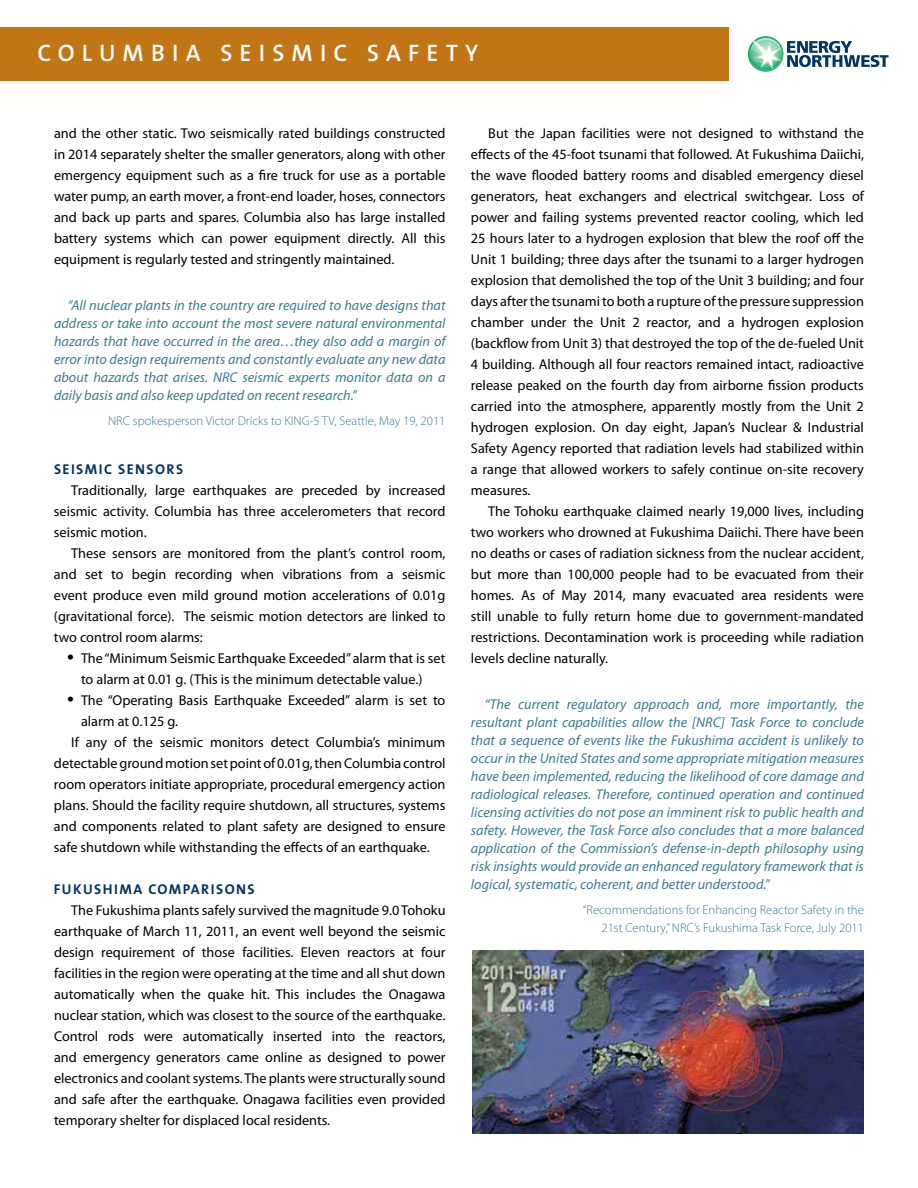
<style>
.page{position:relative;width:918px;height:1188px;background:#fff}
.page>*{position:absolute;margin:0;border:0;box-sizing:border-box;transform-origin:0 0}
.t1{font:600 24px "The Mix";letter-spacing:.3em;color:#fff}
.t2{font:14.25px/21px "Myriad Pro";color:#000;text-align:justify}
.t3{font:italic 14.25px/18px "Myriad Pro";color:#3b7c92;text-align:justify}
.t4{font:700 14.25px "The Mix";letter-spacing:.1em;color:#003568}
.t5{font:300 12.75px/18px "Myriad Pro";color:#3b7c92;text-align:right}
.s1{font-family:"Times";font-size:18px}
</style>
<div class="page">
<div style="left:0;top:27px;width:729px;height:54px;background:#c27514"></div>
<svg style="left:748px;top:36px;width:35px;height:36px"></svg>
<svg style="left:750px;top:38px;width:139px;height:32px"></svg>
<img style="left:472px;top:951px;width:392px;height:183px">
<h1 class="t1" style="left:38px;top:33px;width:442px">COLUMBIA SEISMIC SAFETY</h1>
<p class="t2" style="left:54px;top:122px;width:393px">and the other static. Two seismically rated buildings constructed in 2014 separately shelter the smaller generators, along with other emergency equipment such as a fire truck for use as a portable water pump, an earth mover, a front-end loader, hoses, connectors and back up parts and spares. Columbia also has large installed battery systems which can power equipment directly. All this equipment is regularly tested and stringently maintained.</p>
<p class="t3" style="left:54px;top:296px;width:393px;text-indent:13px">“All nuclear plants in the country are required to have designs that address or take into account the most severe natural environmental hazards that have occurred in the area…they also add a margin of error into design requirements and constantly evaluate any new data about hazards that arises. NRC seismic experts monitor data on a daily basis and also keep updated on recent research.”</p>
<p class="t5" style="left:108px;top:411px;width:339px">NRC spokesperson Victor Dricks to KING-5 TV, Seattle, May 19, 2011</p>
<p class="t4" style="left:54px;top:457px;width:41px">SEISMIC</p>
<p class="t4" style="left:118px;top:457px;width:67px">SENSORS</p>
<p class="t2" style="left:54px;top:480px;width:393px;text-indent:17px">Traditionally, large earthquakes are preceded by increased seismic activity. Columbia has three accelerometers that record seismic motion.</p>
<p class="t2" style="left:54px;top:543px;width:393px;text-indent:17px">These sensors are monitored from the plant’s control room, and set to begin recording when vibrations from a seismic event produce even mild ground motion accelerations of 0.01g (gravitational force). The seismic motion detectors are linked to two control room alarms:</p>
<p class="t2" style="left:81px;top:647px;width:366px;text-indent:-14px"><span class="s1">•</span> The “Minimum Seismic Earthquake Exceeded” alarm that is set to alarm at 0.01 g. (This is the minimum detectable value.)</p>
<p class="t2" style="left:68px;top:689px;width:379px"><span class="s1">•</span> The “Operating Basis Earthquake Exceeded” alarm is set to</p>
<p class="t2" style="left:81px;top:711px;width:99px">alarm at 0.125 g.</p>
<p class="t2" style="left:71px;top:732px;width:376px">If any of the seismic monitors detect Columbia’s minimum</p>
<p class="t2" style="left:54px;top:753px;width:393px">detectable ground motion set point of 0.01g, then Columbia control</p>
<p class="t2" style="left:54px;top:774px;width:393px">room operators initiate appropriate, procedural emergency action</p>
<p class="t2" style="left:54px;top:795px;width:393px">plans. Should the facility require shutdown, all structures, systems</p>
<p class="t2" style="left:54px;top:816px;width:393px">and components related to plant safety are designed to ensure</p>
<p class="t2" style="left:54px;top:837px;width:377px">safe shutdown while withstanding the effects of an earthquake.</p>
<p class="t4" style="left:54px;top:877px;width:71px">FUKUSHIMA</p>
<p class="t4" style="left:148px;top:877px;width:108px">COMPARISONS</p>
<p class="t2" style="left:54px;top:900px;width:393px;text-indent:17px">The Fukushima plants safely survived the magnitude 9.0 Tohoku earthquake of March 11, 2011, an event well beyond the seismic design requirement of those facilities. Eleven reactors at four facilities in the region were operating at the time and all shut down automatically when the quake hit. This includes the Onagawa nuclear station, which was closest to the source of the earthquake.<br>Control rods were automatically inserted into the reactors, and emergency generators came online as designed to power electronics and coolant systems. The plants were structurally sound and safe after the earthquake. Onagawa facilities even provided temporary shelter for displaced local residents.</p>
<p class="t2" style="left:471px;top:122px;width:395px;text-indent:17px">But the Japan facilities were not designed to withstand the effects of the 45-foot tsunami that followed. At Fukushima Daiichi, the wave flooded battery rooms and disabled emergency diesel generators, heat exchangers and electrical switchgear. Loss of power and failing systems prevented reactor cooling, which led 25 hours later to a hydrogen explosion that blew the roof off the Unit 1 building; three days after the tsunami to a larger hydrogen explosion that demolished the top of the Unit 3 building; and four days after the tsunami to both a rupture of the pressure suppression chamber under the Unit 2 reactor, and a hydrogen explosion (backflow from Unit 3) that destroyed the top of the de-fueled Unit 4 building. Although all four reactors remained intact, radioactive release peaked on the fourth day from airborne fission products carried into the atmosphere, apparently mostly from the Unit 2 hydrogen explosion. On day eight, Japan’s Nuclear &amp; Industrial Safety Agency reported that radiation levels had stabilized within a range that allowed workers to safely continue on-site recovery measures.</p>
<p class="t2" style="left:471px;top:501px;width:395px;text-indent:17px">The Tohoku earthquake claimed nearly 19,000 lives, including two workers who drowned at Fukushima Daiichi. There have been no deaths or cases of radiation sickness from the nuclear accident, but more than 100,000 people had to be evacuated from their homes. As of May 2014, many evacuated area residents were still unable to fully return home due to government-mandated restrictions. Decontamination work is proceeding while radiation levels decline naturally.</p>
<p class="t3" style="left:471px;top:695px;width:395px;text-indent:13px">“The current regulatory approach and, more importantly, the resultant plant capabilities allow the [NRC] Task Force to conclude that a sequence of events like the Fukushima accident is unlikely to occur in the United States and some appropriate mitigation measures have been implemented, reducing the likelihood of core damage and radiological releases. Therefore, continued operation and continued licensing activities do not pose an imminent risk to public health and safety. However, the Task Force also concludes that a more balanced application of the Commission’s defense-in-depth philosophy using risk insights would provide an enhanced regulatory framework that is logical, systematic, coherent, and better understood.”</p>
<p class="t5" style="left:583px;top:900px;width:283px">“Recommendations for Enhancing Reactor Safety in the<br>21st Century,” NRC’s Fukushima Task Force, July 2011</p>
</div>
